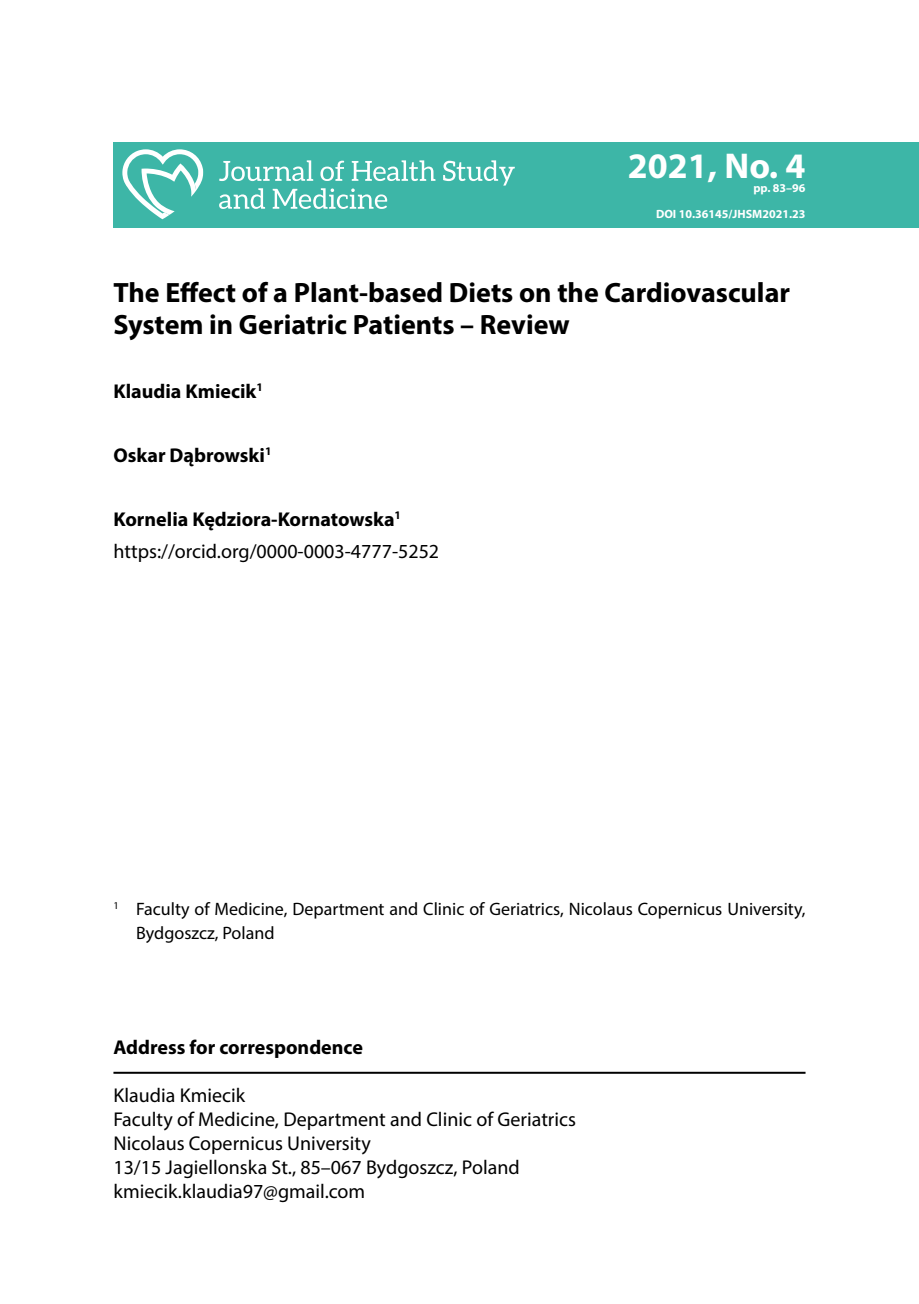
<style>
.page{position:relative;width:919px;height:1304px;background:#fff}
.page>*{position:absolute;margin:0;border:0;box-sizing:border-box;transform-origin:0 0}
.text_bez{font:700 36px "Myriad Pro";color:#fff}
.tytul{font:700 28px/32px "Myriad Pro";color:#000}
.address{font:20px "Myriad Pro";color:#000}
.autorzy{font:700 20px "Myriad Pro";color:#000}
.orcid{font:20px "Myriad Pro";color:#000}
.address-2{font:700 20px "Myriad Pro";color:#000}
.przypis_początkowy{font:18px/24px "Myriad Pro";color:#000}
.text_bez-2{font:700 12px "Myriad Pro";color:#fff}
</style>
<div class="page">
<div style="left:113px;top:142px;width:805px;height:85px;background:#3db6a7"></div>
<svg style="left:219px;top:160px;width:94px;height:21px"></svg>
<svg style="left:320px;top:161px;width:24px;height:20px"></svg>
<svg style="left:352px;top:160px;width:83px;height:21px"></svg>
<svg style="left:443px;top:160px;width:71px;height:26px"></svg>
<svg style="left:219px;top:188px;width:46px;height:21px"></svg>
<svg style="left:273px;top:188px;width:114px;height:21px"></svg>
<svg style="left:122px;top:149px;width:81px;height:70px"></svg>
<hr style="left:113px;top:1072px;width:692px;height:2px;background:#000">
<p class="text_bez" style="left:628px;top:142px;width:179px">2021, No. 4</p>
<p class="text_bez-2" style="left:753px;top:181px;width:54px">pp. 83–96</p>
<p class="text_bez-2" style="left:656px;top:206px;width:151px">DOI 10.36145/JHSM2021.23</p>
<h1 class="tytul" style="left:113px;top:275px;width:678px">The Effect of a Plant-based Diets on the Cardiovascular<br>System in Geriatric Patients – Review</h1>
<p class="autorzy" style="left:113px;top:378px;width:151px">Klaudia Kmiecik<sup>1</sup></p>
<p class="autorzy" style="left:113px;top:442px;width:159px">Oskar Dąbrowski<sup>1</sup></p>
<p class="autorzy" style="left:113px;top:506px;width:289px">Kornelia Kędziora-Kornatowska<sup>1</sup></p>
<p class="orcid" style="left:113px;top:539px;width:327px">https://orcid.org/0000-0003-4777-5252</p>
<p class="przypis_początkowy" style="left:136px;top:897px;width:671px;text-indent:-23px"><sup>1</sup> Faculty of Medicine, Department and Clinic of Geriatrics, Nicolaus Copernicus University,<br>Bydgoszcz, Poland</p>
<p class="address-2" style="left:113px;top:1034px;width:251px">Address for correspondence</p>
<p class="address" style="left:113px;top:1083px;width:133px">Klaudia Kmiecik</p>
<p class="address" style="left:113px;top:1107px;width:464px">Faculty of Medicine, Department and Clinic of Geriatrics</p>
<p class="address" style="left:113px;top:1131px;width:259px">Nicolaus Copernicus University</p>
<p class="address" style="left:113px;top:1155px;width:408px">13/15 Jagiellonska St., 85–067 Bydgoszcz, Poland</p>
<p class="address" style="left:113px;top:1179px;width:253px">kmiecik.klaudia97@gmail.com</p>
</div>
